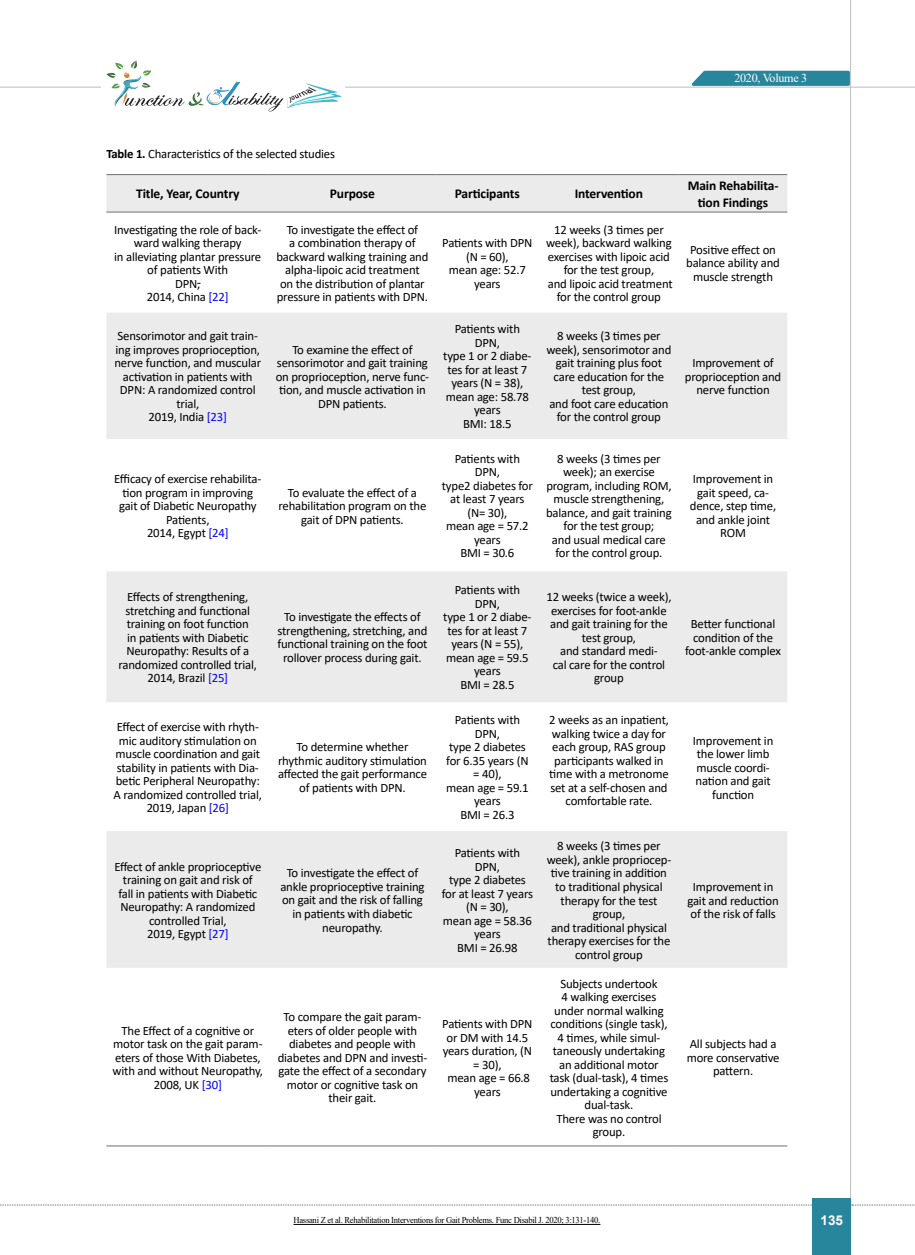
<style>
.page{position:relative;width:915px;height:1255px;background:#fff}
.page>*{position:absolute;margin:0;border:0;box-sizing:border-box;transform-origin:0 0}
.t1{font:700 13.5px/16.2px "Calibri";letter-spacing:-.01em;color:#000;text-align:center}
.t2{font:700 13.5px "Arial";color:#fff}
.t3{font:12.75px/13.5px "Calibri";letter-spacing:-.015em;color:#000;text-align:center}
.t4{font:12.15px "Times New Roman";letter-spacing:-.025em;color:#fff}
.t5{font:9px "Times New Roman";letter-spacing:-.03em;color:#000;scale:.95 1}
.s1{font-weight:700}
.s2{color:#00f}
</style>
<div class="page">
<hr style="left:849px;top:0;width:1px;height:1254px;background:#c2c4c6">
<hr style="left:0;top:87px;width:914px;height:1px;background:#c2c4c6">
<svg style="left:0;top:1204px;width:812px;height:1px"></svg>
<svg style="left:851px;top:1204px;width:64px;height:1px"></svg>
<svg style="left:686px;top:69px;width:165px;height:18px;background:#549eb0"></svg>
<div style="left:812px;top:1198px;width:38px;height:56px;background:#27859c"></div>
<div style="left:101px;top:57px;width:243px;height:55px;background:#fff"></div>
<svg style="left:106px;top:61px;width:235px;height:51px"></svg>
<svg style="left:106px;top:175px;width:681px;height:792px;fill:#ebebec"></svg>
<hr style="left:106px;top:174px;width:163px;height:1px;background:#6d6e71">
<hr style="left:269px;top:174px;width:166px;height:1px;background:#6d6e71">
<hr style="left:435px;top:174px;width:104px;height:1px;background:#6d6e71">
<hr style="left:539px;top:174px;width:139px;height:1px;background:#6d6e71">
<hr style="left:678px;top:174px;width:109px;height:1px;background:#6d6e71">
<hr style="left:106px;top:212px;width:163px;height:1px;background:#6d6e71">
<hr style="left:269px;top:212px;width:166px;height:1px;background:#6d6e71">
<hr style="left:435px;top:212px;width:104px;height:1px;background:#6d6e71">
<hr style="left:539px;top:212px;width:139px;height:1px;background:#6d6e71">
<hr style="left:678px;top:212px;width:109px;height:1px;background:#6d6e71">
<hr style="left:106px;top:1145px;width:163px;height:1px;background:#6d6e71">
<hr style="left:269px;top:1145px;width:166px;height:1px;background:#6d6e71">
<hr style="left:435px;top:1145px;width:104px;height:1px;background:#6d6e71">
<hr style="left:539px;top:1145px;width:139px;height:1px;background:#6d6e71">
<hr style="left:678px;top:1145px;width:109px;height:1px;background:#6d6e71">
<hr style="left:293px;top:1224px;width:307px;height:1px;background:#000">
<p class="t4" style="left:734px;top:69px;width:74px">2020, Volume 3</p>
<p class="t3" style="left:106px;top:147px;width:230px"><span class="s1">Table 1.</span> Characteristics of the selected studies</p>
<p class="t1" style="left:136px;top:186px;width:105px">Title, Year, Country</p>
<p class="t1" style="left:330px;top:186px;width:47px">Purpose</p>
<p class="t1" style="left:454px;top:186px;width:67px">Participants</p>
<p class="t1" style="left:574px;top:186px;width:70px">Intervention</p>
<p class="t1" style="left:687px;top:177px;width:92px">Main Rehabilita&shy;tion Findings</p>
<p class="t3" style="left:114px;top:222px;width:148px">Investigating the role of back&shy;ward walking therapy<br>in alleviating plantar pressure of patients With<br>DPN,<br>2014, China <span class="s2">[22]</span></p>
<p class="t3" style="left:276px;top:222px;width:154px">To investigate the effect of<br>a combination therapy of backward walking training and alpha-lipoic acid treatment<br>on the distribution of plantar pressure in patients with DPN.</p>
<p class="t3" style="left:546px;top:222px;width:128px">12 weeks (3 times per week), backward walking exercises with lipoic acid for the test group,<br>and lipoic acid treatment for the control group</p>
<p class="t3" style="left:442px;top:236px;width:92px">Patients with DPN (N = 60),<br>mean age: 52.7 years</p>
<p class="t3" style="left:686px;top:242px;width:95px">Positive effect on balance ability and muscle strength</p>
<p class="t3" style="left:114px;top:329px;width:148px">Sensorimotor and gait train&shy;ing improves proprioception, nerve function, and muscular activation in patients with<br>DPN: A randomized control trial,<br>2019, India <span class="s2">[23]</span></p>
<p class="t3" style="left:275px;top:342px;width:155px">To examine the effect of sensorimotor and gait training on proprioception, nerve func&shy;tion, and muscle activation in<br>DPN patients.</p>
<p class="t3" style="left:114px;top:471px;width:148px">Efficacy of exercise rehabilita&shy;tion program in improving gait of Diabetic Neuropathy<br>Patients,<br>2014, Egypt <span class="s2">[24]</span></p>
<p class="t3" style="left:278px;top:485px;width:149px">To evaluate the effect of a rehabilitation program on the gait of DPN patients.</p>
<p class="t3" style="left:118px;top:590px;width:140px">Effects of strengthening, stretching and functional training on foot function<br>in patients with Diabetic<br>Neuropathy: Results of a randomized controlled trial,<br>2014, Brazil <span class="s2">[25]</span></p>
<p class="t3" style="left:114px;top:719px;width:150px">Effect of exercise with rhyth&shy;mic auditory stimulation on muscle coordination and gait stability in patients with Dia&shy;betic Peripheral Neuropathy:<br>A randomized controlled trial,<br>2019, Japan <span class="s2">[26]</span></p>
<p class="t3" style="left:277px;top:610px;width:152px">To investigate the effects of strengthening, stretching, and functional training on the foot rollover process during gait.</p>
<p class="t3" style="left:278px;top:740px;width:150px">To determine whether rhythmic auditory stimulation affected the gait performance of patients with DPN.</p>
<p class="t3" style="left:114px;top:859px;width:148px">Effect of ankle proprioceptive training on gait and risk of fall in patients with Diabetic<br>Neuropathy: A randomized controlled Trial,<br>2019, Egypt <span class="s2">[27]</span></p>
<p class="t3" style="left:280px;top:866px;width:146px">To investigate the effect of ankle proprioceptive training on gait and the risk of falling in patients with diabetic neuropathy.</p>
<p class="t3" style="left:443px;top:322px;width:90px">Patients with<br>DPN,<br>type 1 or 2 diabe&shy;tes for at least 7 years (N = 38), mean age: 58.78 years<br>BMI: 18.5</p>
<p class="t3" style="left:546px;top:329px;width:126px">8 weeks (3 times per week), sensorimotor and gait training plus foot care education for the test group,<br>and foot care education for the control group</p>
<p class="t3" style="left:441px;top:451px;width:93px">Patients with<br>DPN,<br>type2 diabetes for at least 7 years (N= 30),<br>mean age = 57.2 years<br>BMI = 30.6</p>
<p class="t3" style="left:546px;top:451px;width:127px">8 weeks (3 times per week); an exercise program, including ROM, muscle strengthening, balance, and gait training for the test group;<br>and usual medical care for the control group.</p>
<p class="t3" style="left:443px;top:583px;width:90px">Patients with<br>DPN,<br>type 1 or 2 diabe&shy;tes for at least 7 years (N = 55), mean age = 59.5 years<br>BMI = 28.5</p>
<p class="t3" style="left:546px;top:590px;width:126px">12 weeks (twice a week), exercises for foot-ankle and gait training for the test group,<br>and standard medi-<br>cal care for the control group</p>
<p class="t3" style="left:446px;top:713px;width:84px">Patients with<br>DPN,<br>type 2 diabetes for 6.35 years (N = 40),<br>mean age = 59.1 years<br>BMI = 26.3</p>
<p class="t3" style="left:549px;top:713px;width:121px">2 weeks as an inpatient, walking twice a day for each group, RAS group participants walked in time with a metronome set at a self-chosen and comfortable rate.</p>
<p class="t3" style="left:441px;top:845px;width:93px">Patients with<br>DPN,<br>type 2 diabetes for at least 7 years (N = 30),<br>mean age = 58.36 years<br>BMI = 26.98</p>
<p class="t3" style="left:546px;top:839px;width:126px">8 weeks (3 times per week), ankle propriocep&shy;tive training in addition to traditional physical therapy for the test group,<br>and traditional physical therapy exercises for the control group</p>
<p class="t3" style="left:113px;top:1023px;width:152px">The Effect of a cognitive or motor task on the gait param&shy;eters of those With Diabetes, with and without Neuropathy,<br>2008, UK <span class="s2">[30]</span></p>
<p class="t3" style="left:277px;top:1009px;width:151px">To compare the gait param&shy;eters of older people with diabetes and people with diabetes and DPN and investi&shy;gate the effect of a secondary motor or cognitive task on their gait.</p>
<p class="t3" style="left:442px;top:1016px;width:92px">Patients with DPN or DM with 14.5 years duration, (N = 30),<br>mean age = 66.8 years</p>
<p class="t3" style="left:549px;top:976px;width:120px">Subjects undertook<br>4 walking exercises under normal walking conditions (single task),<br>4 times, while simul&shy;taneously undertaking an additional motor task (dual-task), 4 times undertaking a cognitive dual-task.<br>There was no control group.</p>
<p class="t3" style="left:684px;top:356px;width:98px">Improvement of proprioception and nerve function</p>
<p class="t3" style="left:689px;top:472px;width:88px">Improvement in gait speed, ca&shy;dence, step time, and ankle joint<br>ROM</p>
<p class="t3" style="left:685px;top:617px;width:97px">Better functional condition of the foot-ankle complex</p>
<p class="t3" style="left:692px;top:733px;width:82px">Improvement in the lower limb muscle coordi&shy;nation and gait function</p>
<p class="t3" style="left:687px;top:879px;width:93px">Improvement in gait and reduction of the risk of falls</p>
<p class="t3" style="left:686px;top:1036px;width:94px">All subjects had a more conservative pattern.</p>
<p class="t5" style="left:293px;top:1213px;width:324px">Hassani Z et al. Rehabilitation Interventions for Gait Problems. Func Disabil J. 2020; 3:131-140.</p>
<p class="t2" style="left:820px;top:1210px;width:24px">135</p>
</div>
